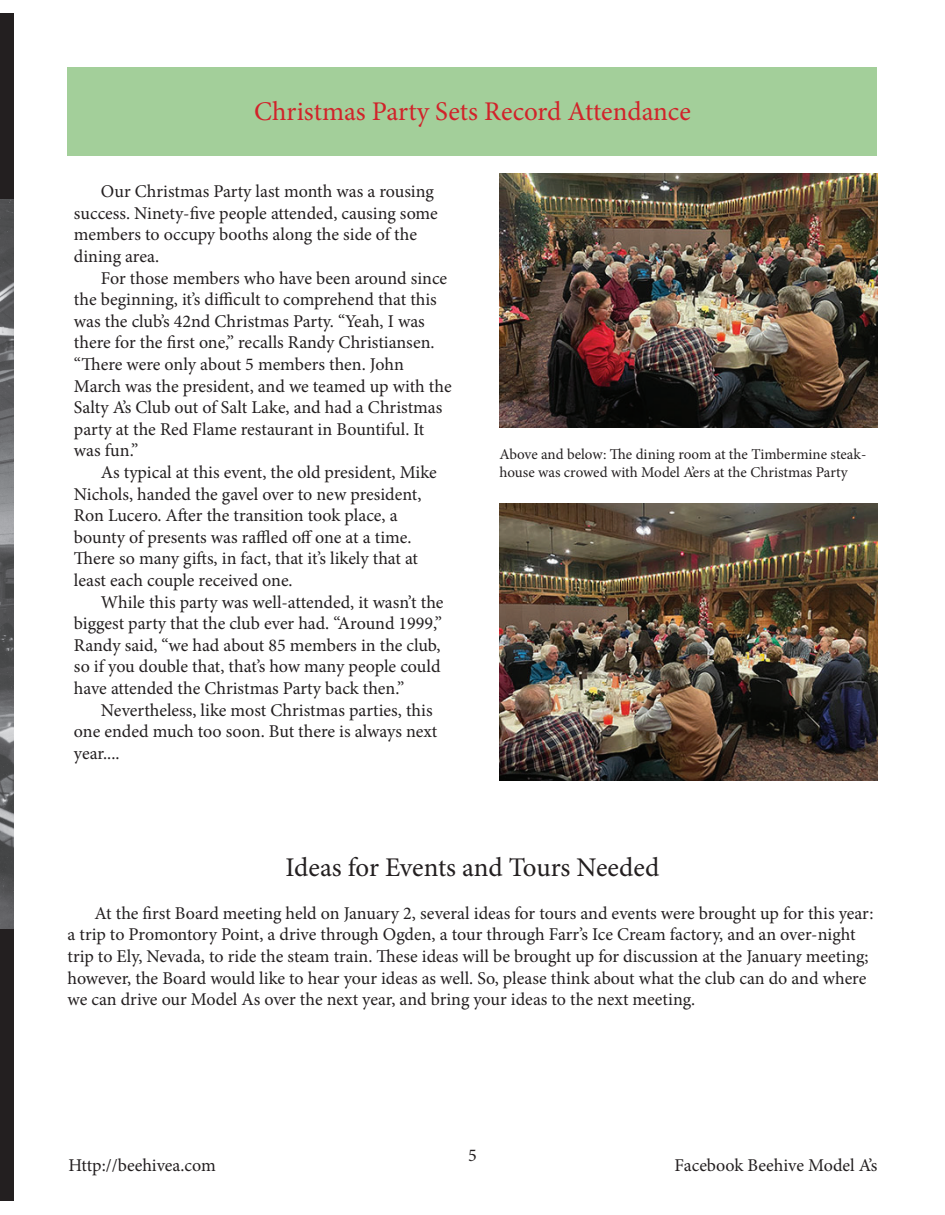
<style>
.page{position:relative;width:945px;height:1215px;background:#fff}
.page>*{position:absolute;margin:0;border:0;box-sizing:border-box;transform-origin:0 0}
.t1{font:27px "Minion Pro";color:#d1232a}
.t2{font:27px "Minion Pro";letter-spacing:-.005em;color:#231f20}
.t3{font:18px/21.6px "Minion Pro";letter-spacing:-.005em;color:#231f20}
.t4{font:15px/18px "Minion Pro";letter-spacing:-.005em;color:#231f20}
</style>
<div class="page">
<div style="left:0;top:14px;width:14px;height:1188px;background:#231f20"></div>
<div style="left:68px;top:68px;width:810px;height:88px;background:#a3cf9a"></div>
<img style="left:500px;top:173px;width:378px;height:255px">
<img style="left:500px;top:503px;width:378px;height:278px">
<img style="left:0;top:200px;width:14px;height:729px">
<h1 class="t1" style="left:254px;top:93px;width:438px">Christmas Party Sets Record Attendance</h1>
<p class="t3" style="left:74px;top:181px;width:365px;text-indent:27px">Our Christmas Party last month was a rousing success. Ninety-five people attended, causing some members to occupy booths along the side of the dining area.</p>
<p class="t3" style="left:74px;top:267px;width:379px;text-indent:27px">For those members who have been around since the beginning, it’s difficult to comprehend that this was the club’s 42nd Christmas Party. “Yeah, I was there for the first one,” recalls Randy Christiansen. “There were only about 5 members then. John March was the president, and we teamed up with the Salty A’s Club out of Salt Lake, and had a Christmas party at the Red Flame restaurant in Bountiful. It was fun.”</p>
<p class="t3" style="left:74px;top:462px;width:365px;text-indent:27px">As typical at this event, the old president, Mike Nichols, handed the gavel over to new president, Ron Lucero. After the transition took place, a bounty of presents was raffled off one at a time.<br>There so many gifts, in fact, that it’s likely that at least each couple received one.</p>
<p class="t3" style="left:74px;top:591px;width:371px;text-indent:27px">While this party was well-attended, it wasn’t the biggest party that the club ever had. “Around 1999,” Randy said, “we had about 85 members in the club, so if you double that, that’s how many people could have attended the Christmas Party back then.”</p>
<p class="t3" style="left:74px;top:699px;width:365px;text-indent:27px">Nevertheless, like most Christmas parties, this one ended much too soon. But there is always next year....</p>
<p class="t4" style="left:500px;top:445px;width:368px">Above and below: The dining room at the Timbermine steak&shy;house was crowed with Model A’ers at the Christmas Party</p>
<h1 class="t2" style="left:286px;top:849px;width:375px">Ideas for Events and Tours Needed</h1>
<p class="t3" style="left:68px;top:902px;width:808px;text-indent:27px">At the first Board meeting held on January 2, several ideas for tours and events were brought up for this year: a trip to Promontory Point, a drive through Ogden, a tour through Farr’s Ice Cream factory, and an over-night trip to Ely, Nevada, to ride the steam train. These ideas will be brought up for discussion at the January meeting; however, the Board would like to hear your ideas as well. So, please think about what the club can do and where we can drive our Model As over the next year, and bring your ideas to the next meeting.</p>
<p class="t3" style="left:468px;top:1144px;width:10px">5</p>
<p class="t3" style="left:69px;top:1155px;width:149px">Http://beehivea.com</p>
<p class="t3" style="left:675px;top:1154px;width:204px">Facebook Beehive Model A’s</p>
</div>
